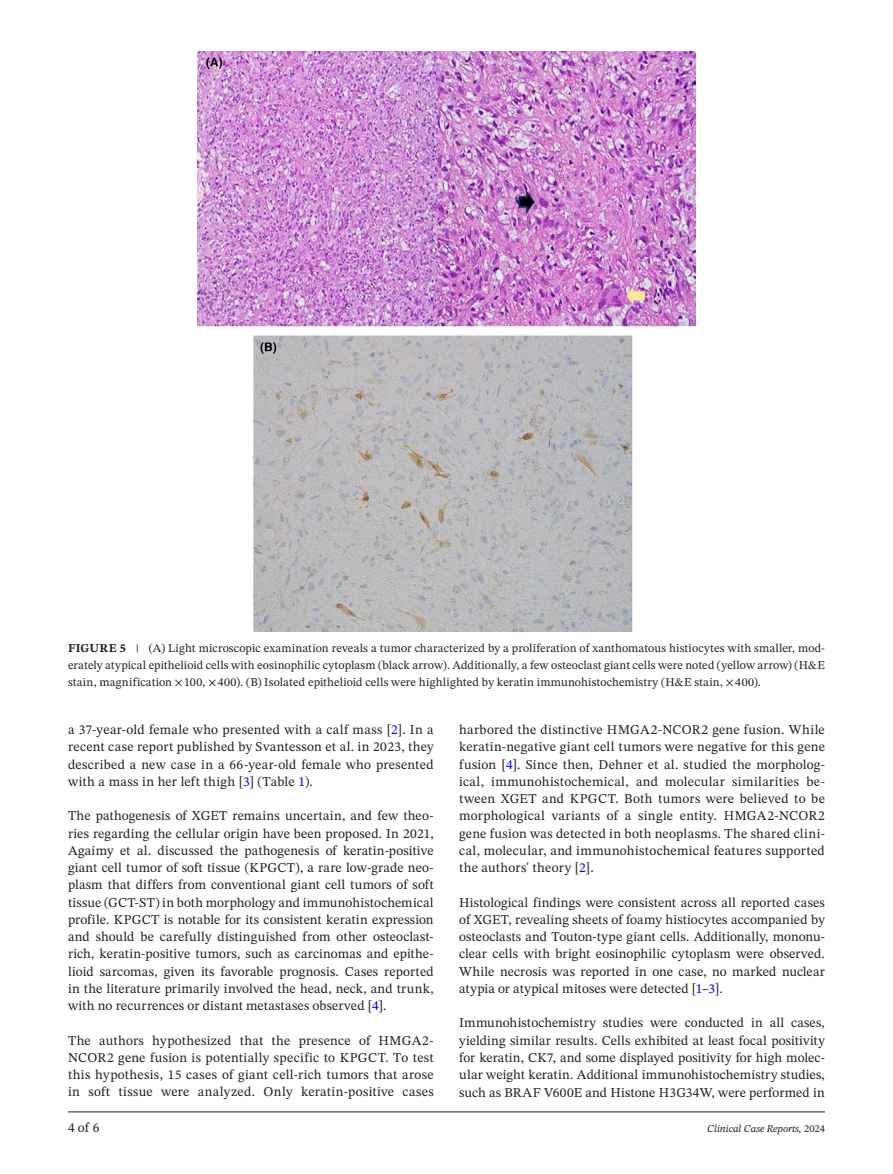
<style>
.page{position:relative;width:893px;height:1174px;background:#fff}
.page>*{position:absolute;margin:0;border:0;box-sizing:border-box;transform-origin:0 0}
.t1{font:13.5px/17.2px "STIX Two Text";letter-spacing:.015em;color:#231f20;text-align:justify}
.t2{font:12px/17.2px "STIX Two Text";letter-spacing:.015em;color:#231f20;text-align:justify}
.t3{font:italic 10.5px "STIX Two Text";color:#231f20}
.s1{font-weight:700}
.s2{color:#00f}
.s3{font-style:normal}
</style>
<div class="page">
<hr style="left:68px;top:1111px;width:757px;height:1px;background:#231f20">
<img style="left:198px;top:51px;width:497px;height:580px">
<p class="t2" style="left:68px;top:639px;width:758px"><span class="s1">FIGURE 5</span> | (A) Light microscopic examination reveals a tumor characterized by a proliferation of xanthomatous histiocytes with smaller, mod&shy;erately atypical epithelioid cells with eosinophilic cytoplasm (black arrow). Additionally, a few osteoclast giant cells were noted (yellow arrow) (H&amp;E stain, magnification ×100, ×400). (B) Isolated epithelioid cells were highlighted by keratin immunohistochemistry (H&amp;E stain, ×400).</p>
<p class="t1" style="left:68px;top:721px;width:367px">a 37-year-old female who presented with a calf mass [<span class="s2">2</span>]. In a recent case report published by Svantesson et al. in 2023, they described a new case in a 66-year-old female who presented with a mass in her left thigh [<span class="s2">3</span>] (Table <span class="s2">1</span>).</p>
<p class="t1" style="left:68px;top:807px;width:367px">The pathogenesis of XGET remains uncertain, and few theo&shy;ries regarding the cellular origin have been proposed. In 2021, Agaimy et al. discussed the pathogenesis of keratin-positive giant cell tumor of soft tissue (KPGCT), a rare low-grade neo&shy;plasm that differs from conventional giant cell tumors of soft tissue (GCT-ST) in both morphology and immunohistochemical profile. KPGCT is notable for its consistent keratin expression and should be carefully distinguished from other osteoclast&shy;rich, keratin-positive tumors, such as carcinomas and epithe&shy;lioid sarcomas, given its favorable prognosis. Cases reported in the literature primarily involved the head, neck, and trunk, with no recurrences or distant metastases observed [<span class="s2">4</span>].</p>
<p class="t1" style="left:68px;top:1031px;width:367px">The authors hypothesized that the presence of HMGA2- NCOR2 gene fusion is potentially specific to KPGCT. To test this hypothesis, 15 cases of giant cell-rich tumors that arose in soft tissue were analyzed. Only keratin-positive cases</p>
<p class="t1" style="left:459px;top:721px;width:367px">harbored the distinctive HMGA2-NCOR2 gene fusion. While keratin-negative giant cell tumors were negative for this gene fusion [<span class="s2">4</span>]. Since then, Dehner et al. studied the morpholog&shy;ical, immunohistochemical, and molecular similarities be&shy;tween XGET and KPGCT. Both tumors were believed to be morphological variants of a single entity. HMGA2-NCOR2 gene fusion was detected in both neoplasms. The shared clini&shy;cal, molecular, and immunohistochemical features supported the authors' theory [<span class="s2">2</span>].</p>
<p class="t1" style="left:459px;top:893px;width:367px">Histological findings were consistent across all reported cases of XGET, revealing sheets of foamy histiocytes accompanied by osteoclasts and Touton-type giant cells. Additionally, mononu&shy;clear cells with bright eosinophilic cytoplasm were observed.<br>While necrosis was reported in one case, no marked nuclear atypia or atypical mitoses were detected [<span class="s2">1–3</span>].</p>
<p class="t1" style="left:459px;top:1014px;width:367px">Immunohistochemistry studies were conducted in all cases, yielding similar results. Cells exhibited at least focal positivity for keratin, CK7, and some displayed positivity for high molec&shy;ular weight keratin. Additional immunohistochemistry studies, such as BRAF V600E and Histone H3G34W, were performed in</p>
<p class="t1" style="left:68px;top:1119px;width:33px">4 of 6</p>
<p class="t3" style="left:707px;top:1121px;width:119px">Clinical Case Reports, <span class="s3">2024</span></p>
</div>
